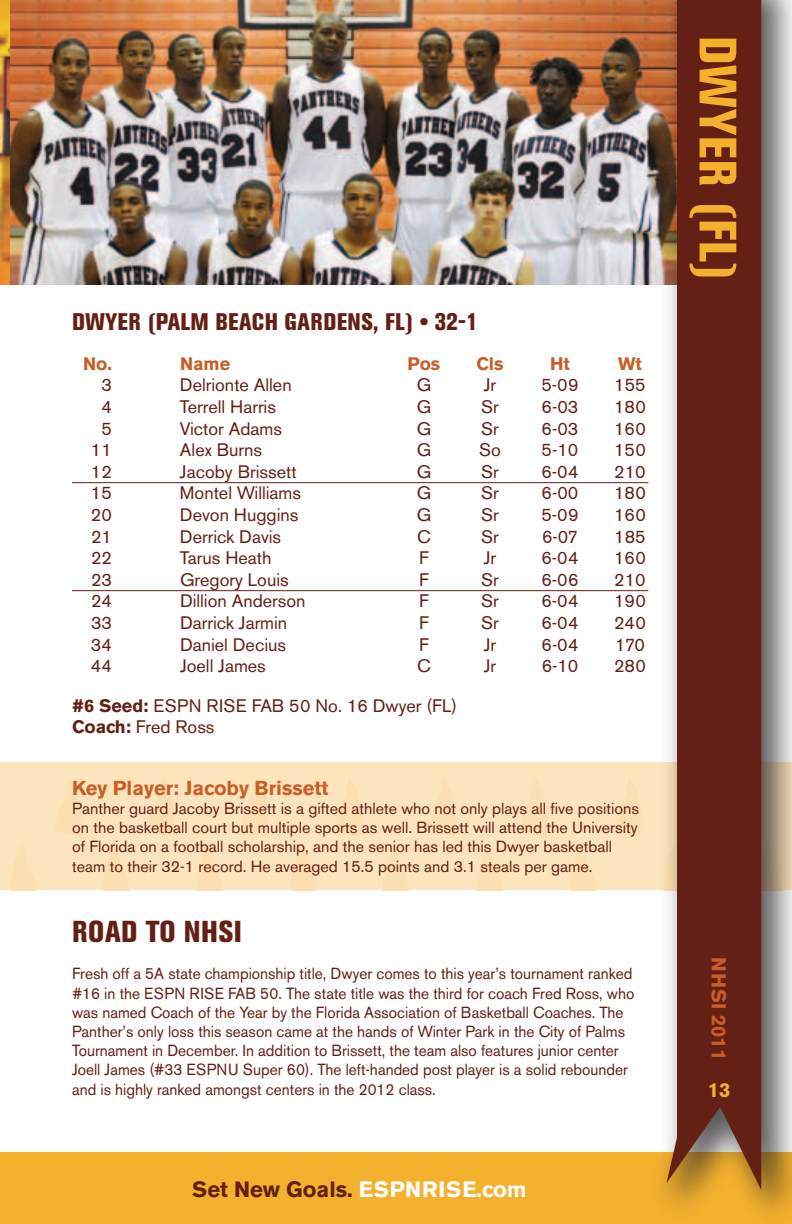
<style>
.page{position:relative;width:792px;height:1224px;background:#fff}
.page>*{position:absolute;margin:0;border:0;box-sizing:border-box;transform-origin:0 0}
.t1{font:800 condensed 52px "Akzidenz Grotesk BE";color:#f4b12e}
.t2{font:800 condensed 30px "Akzidenz Grotesk BE";letter-spacing:.02em;color:#652015}
.t3{font:800 condensed 23.8px "Akzidenz Grotesk BE";letter-spacing:.02em;color:#652015}
.t4{font:700 22px "Akzidenz Grotesk BE";color:#652015}
.t5{font:700 20px "Akzidenz Grotesk BE";color:#c75f28}
.t6{font:700 20px "Akzidenz Grotesk BE";letter-spacing:.02em;color:#c75f28}
.t7{font:700 20px "Akzidenz Grotesk BE";color:#f4b12e}
.t8{font:18px/21.6px "Akzidenz Grotesk BE";color:#652015}
.t9{font:700 18px "Akzidenz Grotesk BE";color:#c75f28}
.t10{font:16px/19.2px "Akzidenz Grotesk BE";color:#652015;scale:.96 1}
.t11{font:16px/19.2px "Akzidenz Grotesk BE";color:#652015}
.s1{font-weight:700}
.s2{color:#fff}
</style>
<div class="page">
<div style="left:0;top:1152px;width:792px;height:72px;background:#f4b12e"></div>
<img style="left:9px;top:0;width:638px;height:284px">
<div style="left:0;top:762px;width:792px;height:128px;background:#fce5bd"></div>
<svg style="left:477px;top:845px;width:25px;height:45px"></svg>
<svg style="left:383px;top:845px;width:25px;height:45px"></svg>
<svg style="left:292px;top:844px;width:25px;height:46px"></svg>
<svg style="left:197px;top:845px;width:25px;height:45px"></svg>
<svg style="left:104px;top:844px;width:25px;height:46px"></svg>
<svg style="left:11px;top:845px;width:25px;height:45px"></svg>
<svg style="left:571px;top:845px;width:25px;height:45px"></svg>
<svg style="left:335px;top:778px;width:27px;height:58px"></svg>
<svg style="left:429px;top:778px;width:27px;height:58px"></svg>
<svg style="left:520px;top:778px;width:27px;height:58px"></svg>
<svg style="left:615px;top:778px;width:27px;height:58px"></svg>
<svg style="left:241px;top:778px;width:27px;height:58px"></svg>
<svg style="left:148px;top:778px;width:27px;height:58px"></svg>
<svg style="left:55px;top:778px;width:27px;height:58px"></svg>
<img style="left:0;top:0;width:9px;height:284px">
<hr style="left:72px;top:482px;width:576px;height:1px;background:#652015">
<hr style="left:72px;top:590px;width:576px;height:1px;background:#652015">
<div style="left:647px;top:0;width:145px;height:1224px;background:#231f20;opacity:.75"></div>
<svg style="left:666px;top:0;width:95px;height:1190px;background:#743628"></svg>
<h3 class="t3" style="left:72px;top:308px;width:408px">DWYER (PALM BEACH GARDENS, FL) • 32-1</h3>
<p class="t9" style="left:83px;top:353px;width:28px">No.</p>
<p class="t9" style="left:180px;top:353px;width:52px">Name</p>
<p class="t9" style="left:408px;top:353px;width:34px">Pos</p>
<p class="t9" style="left:476px;top:353px;width:29px">Cls</p>
<p class="t9" style="left:550px;top:353px;width:21px">Ht</p>
<p class="t9" style="left:618px;top:353px;width:25px">Wt</p>
<p class="t8" style="left:101px;top:374px;width:12px">3</p>
<p class="t8" style="left:180px;top:374px;width:113px">Delrionte Allen</p>
<p class="t8" style="left:417px;top:374px;width:16px">G</p>
<p class="t8" style="left:484px;top:374px;width:14px">Jr</p>
<p class="t8" style="left:541px;top:374px;width:39px">5-09</p>
<p class="t8" style="left:614px;top:374px;width:33px">155</p>
<p class="t8" style="left:101px;top:396px;width:12px">4</p>
<p class="t8" style="left:180px;top:396px;width:98px">Terrell Harris</p>
<p class="t8" style="left:417px;top:396px;width:16px">G</p>
<p class="t8" style="left:481px;top:396px;width:19px">Sr</p>
<p class="t8" style="left:542px;top:396px;width:38px">6-03</p>
<p class="t8" style="left:614px;top:396px;width:33px">180</p>
<p class="t8" style="left:101px;top:418px;width:12px">5</p>
<p class="t8" style="left:180px;top:418px;width:104px">Victor Adams</p>
<p class="t8" style="left:417px;top:418px;width:16px">G</p>
<p class="t8" style="left:481px;top:418px;width:19px">Sr</p>
<p class="t8" style="left:542px;top:418px;width:38px">6-03</p>
<p class="t8" style="left:614px;top:418px;width:33px">160</p>
<p class="t8" style="left:91px;top:439px;width:22px">11</p>
<p class="t8" style="left:180px;top:439px;width:84px">Alex Burns</p>
<p class="t8" style="left:417px;top:439px;width:16px">G</p>
<p class="t8" style="left:479px;top:439px;width:23px">So</p>
<p class="t8" style="left:542px;top:439px;width:38px">5-10</p>
<p class="t8" style="left:614px;top:439px;width:33px">150</p>
<p class="t8" style="left:91px;top:461px;width:22px">12</p>
<p class="t8" style="left:180px;top:461px;width:118px">Jacoby Brissett</p>
<p class="t8" style="left:417px;top:461px;width:16px">G</p>
<p class="t8" style="left:481px;top:461px;width:19px">Sr</p>
<p class="t8" style="left:541px;top:461px;width:39px">6-04</p>
<p class="t8" style="left:614px;top:461px;width:33px">210</p>
<p class="t8" style="left:91px;top:482px;width:22px">15</p>
<p class="t8" style="left:180px;top:482px;width:123px">Montel Williams</p>
<p class="t8" style="left:417px;top:482px;width:16px">G</p>
<p class="t8" style="left:481px;top:482px;width:19px">Sr</p>
<p class="t8" style="left:542px;top:482px;width:38px">6-00</p>
<p class="t8" style="left:614px;top:482px;width:33px">180</p>
<p class="t8" style="left:91px;top:504px;width:22px">20</p>
<p class="t8" style="left:180px;top:504px;width:120px">Devon Huggins</p>
<p class="t8" style="left:417px;top:504px;width:16px">G</p>
<p class="t8" style="left:481px;top:504px;width:19px">Sr</p>
<p class="t8" style="left:541px;top:504px;width:39px">5-09</p>
<p class="t8" style="left:614px;top:504px;width:33px">160</p>
<p class="t8" style="left:91px;top:526px;width:22px">21</p>
<p class="t8" style="left:180px;top:526px;width:103px">Derrick Davis</p>
<p class="t8" style="left:417px;top:526px;width:15px">C</p>
<p class="t8" style="left:481px;top:526px;width:19px">Sr</p>
<p class="t8" style="left:542px;top:526px;width:37px">6-07</p>
<p class="t8" style="left:614px;top:526px;width:33px">185</p>
<p class="t8" style="left:91px;top:547px;width:22px">22</p>
<p class="t8" style="left:180px;top:547px;width:93px">Tarus Heath</p>
<p class="t8" style="left:419px;top:547px;width:11px">F</p>
<p class="t8" style="left:484px;top:547px;width:14px">Jr</p>
<p class="t8" style="left:541px;top:547px;width:39px">6-04</p>
<p class="t8" style="left:614px;top:547px;width:33px">160</p>
<p class="t8" style="left:91px;top:569px;width:22px">23</p>
<p class="t8" style="left:180px;top:569px;width:110px">Gregory Louis</p>
<p class="t8" style="left:419px;top:569px;width:11px">F</p>
<p class="t8" style="left:481px;top:569px;width:19px">Sr</p>
<p class="t8" style="left:541px;top:569px;width:39px">6-06</p>
<p class="t8" style="left:614px;top:569px;width:33px">210</p>
<p class="t8" style="left:91px;top:590px;width:22px">24</p>
<p class="t8" style="left:180px;top:590px;width:127px">Dillion Anderson</p>
<p class="t8" style="left:419px;top:590px;width:11px">F</p>
<p class="t8" style="left:481px;top:590px;width:19px">Sr</p>
<p class="t8" style="left:541px;top:590px;width:39px">6-04</p>
<p class="t8" style="left:614px;top:590px;width:33px">190</p>
<p class="t8" style="left:91px;top:612px;width:22px">33</p>
<p class="t8" style="left:180px;top:612px;width:109px">Darrick Jarmin</p>
<p class="t8" style="left:419px;top:612px;width:11px">F</p>
<p class="t8" style="left:481px;top:612px;width:19px">Sr</p>
<p class="t8" style="left:541px;top:612px;width:39px">6-04</p>
<p class="t8" style="left:614px;top:612px;width:33px">240</p>
<p class="t8" style="left:91px;top:634px;width:23px">34</p>
<p class="t8" style="left:180px;top:634px;width:108px">Daniel Decius</p>
<p class="t8" style="left:419px;top:634px;width:11px">F</p>
<p class="t8" style="left:484px;top:634px;width:14px">Jr</p>
<p class="t8" style="left:542px;top:634px;width:39px">6-04</p>
<p class="t8" style="left:615px;top:634px;width:32px">170</p>
<p class="t8" style="left:91px;top:655px;width:23px">44</p>
<p class="t8" style="left:180px;top:655px;width:87px">Joell James</p>
<p class="t8" style="left:417px;top:655px;width:15px">C</p>
<p class="t8" style="left:484px;top:655px;width:14px">Jr</p>
<p class="t8" style="left:542px;top:655px;width:38px">6-10</p>
<p class="t8" style="left:614px;top:655px;width:33px">280</p>
<p class="t8" style="left:72px;top:695px;width:387px"><span class="s1">#6 Seed:</span> ESPN RISE FAB 50 No. 16 Dwyer (FL)<br><span class="s1">Coach:</span> Fred Ross</p>
<p class="t5" style="left:72px;top:776px;width:258px">Key Player: Jacoby Brissett</p>
<p class="t11" style="left:72px;top:799px;width:569px">Panther guard Jacoby Brissett is a gifted athlete who not only plays all five positions on the basketball court but multiple sports as well. Brissett will attend the University of Florida on a football scholarship, and the senior has led this Dwyer basketball team to their 32-1 record. He averaged 15.5 points and 3.1 steals per game.</p>
<h2 class="t2" style="left:72px;top:914px;width:33px">ROAD</h2>
<h2 class="t2" style="left:146px;top:914px;width:98px">TO NHSI</h2>
<p class="t10" style="left:72px;top:964px;width:587px">Fresh off a 5A state championship title, Dwyer comes to this year’s tournament ranked #16 in the ESPN RISE FAB 50. The state title was the third for coach Fred Ross, who was named Coach of the Year by the Florida Association of Basketball Coaches. The Panther’s only loss this season came at the hands of Winter Park in the City of Palms Tournament in December. In addition to Brissett, the team also features junior center Joell James (#33 ESPNU Super 60). The left-handed post player is a solid rebounder and is highly ranked amongst centers in the 2012 class.</p>
<h3 class="t4" style="left:192px;top:1177px;width:336px">Set New Goals. <span class="s2">ESPNRISE.com</span></h3>
<h1 class="t1" style="left:748px;top:36px;width:246px;rotate:90deg">DWYER (FL)</h1>
<p class="t6" style="left:730px;top:957px;width:104px;rotate:90deg">NHSI 2011</p>
<p class="t7" style="left:708px;top:1079px;width:24px">13</p>
</div>
